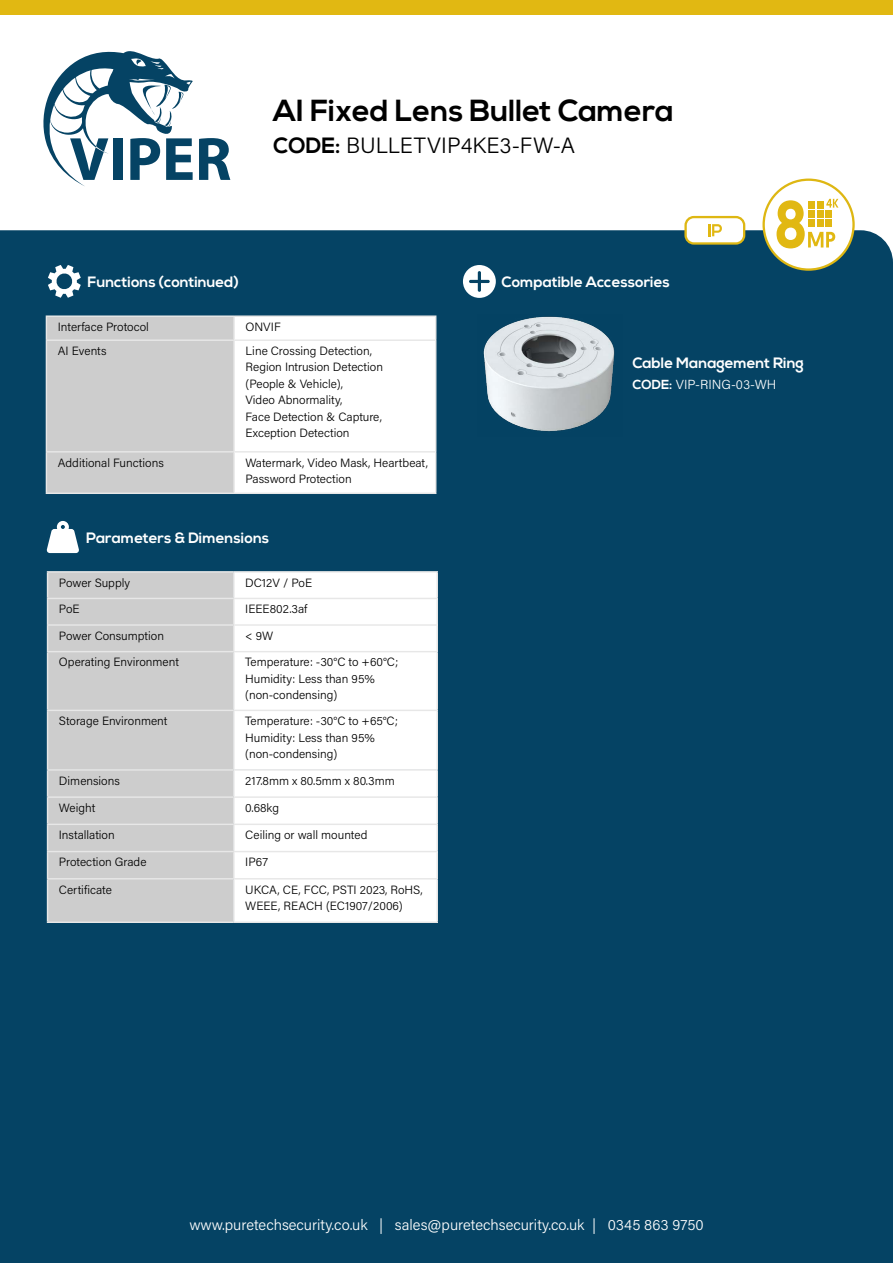
<style>
.page{position:relative;width:893px;height:1263px;background:#fff}
.page>*{position:absolute;margin:0;border:0;box-sizing:border-box;transform-origin:0 0}
.t1{font:700 30.45px "Nexa";color:#000}
.t2{font:300 22.05px "Acumin Pro";letter-spacing:.005em;color:#000}
.t3{font:700 15px "Nexa";color:#fff}
.t4{font:300 15px "Acumin Pro";color:#fff}
.t5{font:300 13.05px "Acumin Pro";letter-spacing:.005em;color:#fff}
.t6{font:300 12px/16.5px "Acumin Pro";color:#000}
.s1{font-family:"Nexa";font-weight:700}
</style>
<div class="page">
<div style="left:0;top:230px;width:893px;height:1033px;background:#054364"></div>
<svg style="left:43px;top:51px;width:187px;height:135px"></svg>
<div style="left:0;top:0;width:893px;height:15px;background:#e1b812"></div>
<div style="left:686px;top:217px;width:58px;height:26px;background:#fff;border-radius:8px"></div>
<div style="left:684px;top:216px;width:61px;height:29px;border:2px solid #deb713;border-radius:8px"></div>
<svg style="left:708px;top:224px;width:14px;height:12px"></svg>
<div style="left:764px;top:180px;width:89px;height:90px;background:#fff;border-radius:50%"></div>
<div style="left:762px;top:179px;width:93px;height:92px;border:2px solid #deb713;border-radius:50%"></div>
<svg style="left:776px;top:199px;width:62px;height:49px"></svg>
<div style="left:46px;top:316px;width:188px;height:24px;background:#cdcdcd"></div>
<div style="left:234px;top:316px;width:202px;height:24px;background:#fff"></div>
<div style="left:46px;top:340px;width:188px;height:112px;background:#cdcdcd"></div>
<div style="left:234px;top:340px;width:202px;height:112px;background:#fff"></div>
<div style="left:46px;top:452px;width:188px;height:41px;background:#cdcdcd"></div>
<div style="left:234px;top:452px;width:202px;height:41px;background:#fff"></div>
<hr style="left:46px;top:315px;width:188px;height:2px;background:#e7e7e7">
<svg style="left:46px;top:317px;width:1px;height:22px"></svg>
<hr style="left:234px;top:315px;width:202px;height:2px;background:#e7e7e7">
<hr style="left:233px;top:317px;width:2px;height:22px;background:#e7e7e7">
<svg style="left:435px;top:317px;width:1px;height:22px"></svg>
<hr style="left:46px;top:339px;width:188px;height:2px;background:#e7e7e7">
<hr style="left:46px;top:341px;width:1px;height:110px;background:#e7e7e7">
<hr style="left:234px;top:339px;width:202px;height:2px;background:#e7e7e7">
<hr style="left:233px;top:341px;width:2px;height:110px;background:#e7e7e7">
<hr style="left:435px;top:341px;width:1px;height:110px;background:#e7e7e7">
<hr style="left:46px;top:451px;width:188px;height:1px;background:#e7e7e7">
<hr style="left:46px;top:452px;width:1px;height:41px;background:#e7e7e7">
<hr style="left:234px;top:451px;width:202px;height:1px;background:#e7e7e7">
<hr style="left:233px;top:452px;width:2px;height:41px;background:#e7e7e7">
<hr style="left:435px;top:452px;width:1px;height:41px;background:#e7e7e7">
<hr style="left:46px;top:493px;width:188px;height:1px;background:#e7e7e7">
<hr style="left:234px;top:493px;width:202px;height:1px;background:#e7e7e7">
<svg style="left:48px;top:265px;width:33px;height:33px"></svg>
<hr style="left:47px;top:571px;width:187px;height:2px;background:#e7e7e7">
<hr style="left:234px;top:571px;width:204px;height:2px;background:#e7e7e7">
<svg style="left:47px;top:572px;width:391px;height:349px"></svg>
<hr style="left:47px;top:878px;width:187px;height:1px;background:#e7e7e7">
<hr style="left:47px;top:879px;width:1px;height:42px;background:#e7e7e7">
<hr style="left:234px;top:878px;width:204px;height:1px;background:#e7e7e7">
<hr style="left:233px;top:879px;width:2px;height:42px;background:#e7e7e7">
<hr style="left:437px;top:879px;width:1px;height:42px;background:#e7e7e7">
<hr style="left:47px;top:921px;width:187px;height:2px;background:#e7e7e7">
<hr style="left:234px;top:921px;width:204px;height:2px;background:#e7e7e7">
<svg style="left:47px;top:521px;width:32px;height:32px"></svg>
<svg style="left:463px;top:265px;width:33px;height:33px"></svg>
<img style="left:477px;top:315px;width:145px;height:121px">
<h1 class="t1" style="left:273px;top:92px;width:402px">AI Fixed Lens Bullet Camera</h1>
<h2 class="t2" style="left:273px;top:130px;width:303px"><span class="s1">CODE:</span> BULLETVIP4KE3-FW-A</h2>
<p class="t3" style="left:87px;top:273px;width:153px">Functions (continued)</p>
<p class="t6" style="left:58px;top:318px;width:93px">Interface Protocol</p>
<p class="t6" style="left:245px;top:318px;width:37px">ONVIF</p>
<p class="t6" style="left:58px;top:342px;width:50px">AI Events</p>
<p class="t6" style="left:245px;top:342px;width:139px">Line Crossing Detection,<br>Region Intrusion Detection (People &amp; Vehicle),<br>Video Abnormality,<br>Face Detection &amp; Capture,<br>Exception Detection</p>
<p class="t6" style="left:58px;top:454px;width:107px">Additional Functions</p>
<p class="t6" style="left:245px;top:454px;width:184px">Watermark, Video Mask, Heartbeat,<br>Password Protection</p>
<p class="t3" style="left:86px;top:529px;width:184px">Parameters &amp; Dimensions</p>
<p class="t6" style="left:59px;top:574px;width:73px">Power Supply</p>
<p class="t6" style="left:245px;top:574px;width:68px">DC12V / PoE</p>
<p class="t6" style="left:59px;top:600px;width:22px">PoE</p>
<p class="t6" style="left:245px;top:600px;width:64px">IEEE802.3af</p>
<p class="t6" style="left:59px;top:627px;width:107px">Power Consumption</p>
<p class="t6" style="left:245px;top:627px;width:29px">&lt; 9W</p>
<p class="t6" style="left:59px;top:653px;width:121px">Operating Environment</p>
<p class="t6" style="left:245px;top:653px;width:154px">Temperature: -30°C to +60°C;<br>Humidity: Less than 95% (non-condensing)</p>
<p class="t6" style="left:59px;top:712px;width:110px">Storage Environment</p>
<p class="t6" style="left:245px;top:712px;width:154px">Temperature: -30°C to +65°C;<br>Humidity: Less than 95% (non-condensing)</p>
<p class="t6" style="left:59px;top:772px;width:62px">Dimensions</p>
<p class="t6" style="left:245px;top:772px;width:151px">217.8mm x 80.5mm x 80.3mm</p>
<p class="t6" style="left:59px;top:799px;width:38px">Weight</p>
<p class="t6" style="left:245px;top:799px;width:35px">0.68kg</p>
<p class="t6" style="left:59px;top:826px;width:57px">Installation</p>
<p class="t6" style="left:245px;top:826px;width:124px">Ceiling or wall mounted</p>
<p class="t6" style="left:59px;top:853px;width:89px">Protection Grade</p>
<p class="t6" style="left:245px;top:853px;width:24px">IP67</p>
<p class="t6" style="left:59px;top:880px;width:54px">Certificate</p>
<p class="t6" style="left:245px;top:880px;width:179px">UKCA, CE, FCC, PSTI 2023, RoHS,<br>WEEE, REACH (EC1907/2006)</p>
<p class="t3" style="left:501px;top:273px;width:170px">Compatible Accessories</p>
<p class="t3" style="left:632px;top:354px;width:173px">Cable Management Ring</p>
<p class="t5" style="left:632px;top:376px;width:145px"><span class="s1">CODE:</span> VIP-RING-03-WH</p>
<p class="t4" style="left:189px;top:1215px;width:516px">www.puretechsecurity.co.uk | sales@puretechsecurity.co.uk | 0345 863 9750</p>
</div>
